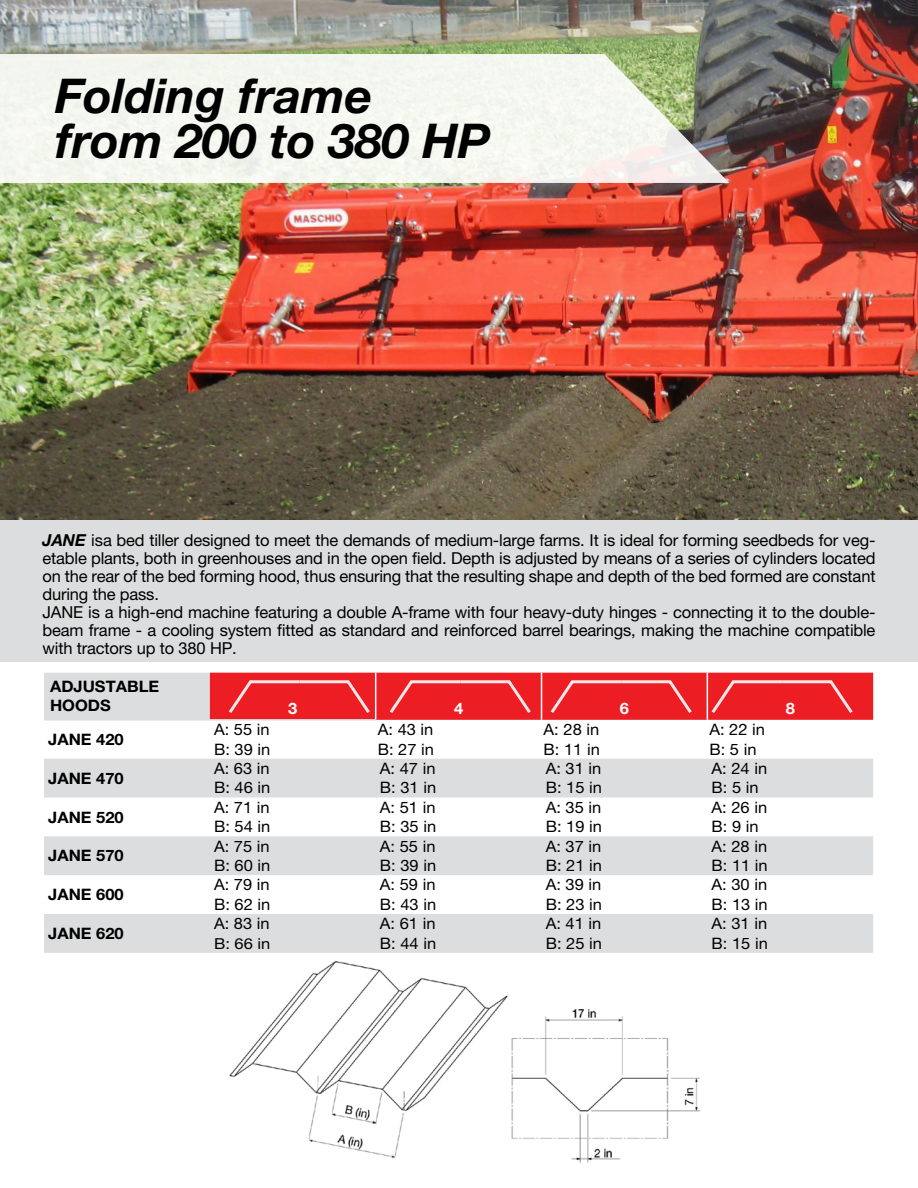
<style>
.page{position:relative;width:918px;height:1188px;background:#fff}
.page>*{position:absolute;margin:0;border:0;box-sizing:border-box;transform-origin:0 0}
.t1{font:italic 700 48px/45px "Helvetica Neue LT Pro";color:#000}
.t2{font:16.5px/18px "Helvetica Neue LT Pro";letter-spacing:-.01em;color:#000}
.t3{font:15.75px "Helvetica Neue LT Pro";color:#000;scale:1.04 1}
.t4{font:700 15.75px/18.9px "Helvetica Neue LT Pro";color:#000;scale:1.04 1}
.t5{font:700 15.75px "Helvetica Neue LT Pro";color:#fff;scale:1.04 1}
.t6{font:15.15px "Helvetica Neue LT Pro";color:#000;scale:1.09 1}
.s1{font-weight:700;font-style:italic}
</style>
<div class="page">
<img style="left:229px;top:961px;width:470px;height:201px">
<div style="left:0;top:505px;width:918px;height:156px;background:#dcddde"></div>
<img style="left:0;top:0;width:918px;height:520px">
<svg style="left:0;top:54px;width:729px;height:129px;fill:#f4f7ef"></svg>
<svg style="left:44px;top:673px;width:829px;height:280px;fill:#dcddde"></svg>
<hr style="left:44px;top:719px;width:166px;height:2px;background:#dcddde">
<hr style="left:210px;top:719px;width:166px;height:2px;background:#dcddde">
<svg style="left:210px;top:673px;width:663px;height:47px;background:#ee2d33"></svg>
<h1 class="t1" style="left:55px;top:72px;width:436px">Folding frame from 200 to 380 HP</h1>
<p class="t2" style="left:43px;top:530px;width:835px"><span class="s1">JANE</span> isa bed tiller designed to meet the demands of medium-large farms. It is ideal for forming seedbeds for veg&shy;etable plants, both in greenhouses and in the open field. Depth is adjusted by means of a series of cylinders located on the rear of the bed forming hood, thus ensuring that the resulting shape and depth of the bed formed are constant during the pass.<br>JANE is a high-end machine featuring a double A-frame with four heavy-duty hinges - connecting it to the double&shy;beam frame - a cooling system fitted as standard and reinforced barrel bearings, making the machine compatible with tractors up to 380 HP.</p>
<p class="t4" style="left:50px;top:677px;width:106px">ADJUSTABLE<br>HOODS</p>
<p class="t4" style="left:48px;top:729px;width:74px">JANE 420</p>
<p class="t4" style="left:48px;top:768px;width:74px">JANE 470</p>
<p class="t4" style="left:48px;top:807px;width:74px">JANE 520</p>
<p class="t4" style="left:48px;top:846px;width:74px">JANE 570</p>
<p class="t4" style="left:48px;top:885px;width:74px">JANE 600</p>
<p class="t4" style="left:48px;top:924px;width:74px">JANE 620</p>
<p class="t5" style="left:288px;top:699px;width:10px">3</p>
<p class="t5" style="left:454px;top:699px;width:10px">4</p>
<p class="t5" style="left:620px;top:699px;width:10px">6</p>
<p class="t5" style="left:786px;top:699px;width:10px">8</p>
<p class="t3" style="left:214px;top:720px;width:55px">A: 55 in</p>
<p class="t3" style="left:378px;top:720px;width:55px">A: 43 in</p>
<p class="t3" style="left:544px;top:720px;width:55px">A: 28 in</p>
<p class="t3" style="left:709px;top:720px;width:55px">A: 22 in</p>
<p class="t3" style="left:214px;top:740px;width:56px">B: 39 in</p>
<p class="t3" style="left:378px;top:740px;width:56px">B: 27 in</p>
<p class="t3" style="left:544px;top:740px;width:56px">B: 11 in</p>
<p class="t3" style="left:709px;top:740px;width:47px">B: 5 in</p>
<p class="t3" style="left:214px;top:759px;width:55px">A: 63 in</p>
<p class="t3" style="left:380px;top:759px;width:55px">A: 47 in</p>
<p class="t3" style="left:546px;top:759px;width:55px">A: 31 in</p>
<p class="t3" style="left:712px;top:759px;width:55px">A: 24 in</p>
<p class="t3" style="left:214px;top:778px;width:56px">B: 46 in</p>
<p class="t3" style="left:380px;top:778px;width:56px">B: 31 in</p>
<p class="t3" style="left:546px;top:778px;width:56px">B: 15 in</p>
<p class="t3" style="left:712px;top:778px;width:47px">B: 5 in</p>
<p class="t3" style="left:214px;top:798px;width:55px">A: 71 in</p>
<p class="t3" style="left:380px;top:798px;width:55px">A: 51 in</p>
<p class="t3" style="left:546px;top:798px;width:55px">A: 35 in</p>
<p class="t3" style="left:712px;top:798px;width:55px">A: 26 in</p>
<p class="t3" style="left:214px;top:817px;width:56px">B: 54 in</p>
<p class="t3" style="left:380px;top:817px;width:56px">B: 35 in</p>
<p class="t3" style="left:546px;top:817px;width:56px">B: 19 in</p>
<p class="t3" style="left:712px;top:817px;width:47px">B: 9 in</p>
<p class="t3" style="left:214px;top:837px;width:55px">A: 75 in</p>
<p class="t3" style="left:380px;top:837px;width:55px">A: 55 in</p>
<p class="t3" style="left:546px;top:837px;width:55px">A: 37 in</p>
<p class="t3" style="left:712px;top:837px;width:55px">A: 28 in</p>
<p class="t3" style="left:214px;top:856px;width:56px">B: 60 in</p>
<p class="t3" style="left:380px;top:856px;width:56px">B: 39 in</p>
<p class="t3" style="left:546px;top:856px;width:56px">B: 21 in</p>
<p class="t3" style="left:712px;top:856px;width:56px">B: 11 in</p>
<p class="t3" style="left:214px;top:875px;width:55px">A: 79 in</p>
<p class="t3" style="left:380px;top:875px;width:55px">A: 59 in</p>
<p class="t3" style="left:546px;top:875px;width:55px">A: 39 in</p>
<p class="t3" style="left:712px;top:875px;width:55px">A: 30 in</p>
<p class="t3" style="left:214px;top:895px;width:56px">B: 62 in</p>
<p class="t3" style="left:380px;top:895px;width:56px">B: 43 in</p>
<p class="t3" style="left:546px;top:895px;width:56px">B: 23 in</p>
<p class="t3" style="left:712px;top:895px;width:56px">B: 13 in</p>
<p class="t3" style="left:214px;top:914px;width:55px">A: 83 in</p>
<p class="t3" style="left:380px;top:914px;width:55px">A: 61 in</p>
<p class="t3" style="left:546px;top:914px;width:55px">A: 41 in</p>
<p class="t3" style="left:712px;top:914px;width:55px">A: 31 in</p>
<p class="t6" style="left:214px;top:934px;width:53px">B: 66 in</p>
<p class="t3" style="left:380px;top:934px;width:56px">B: 44 in</p>
<p class="t3" style="left:546px;top:934px;width:56px">B: 25 in</p>
<p class="t3" style="left:712px;top:934px;width:56px">B: 15 in</p>
</div>
